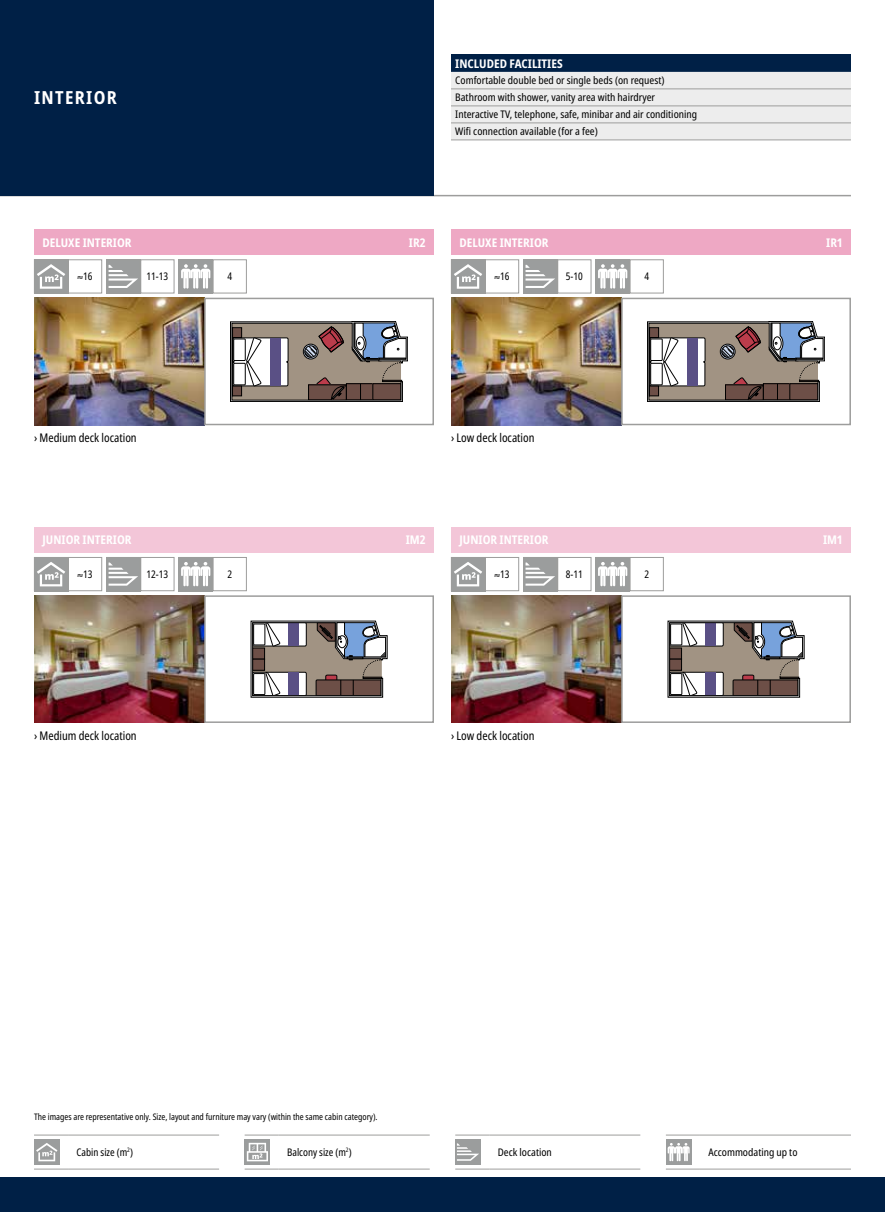
<style>
.page{position:relative;width:885px;height:1212px;background:#fff}
.page>*{position:absolute;margin:0;border:0;box-sizing:border-box;transform-origin:0 0}
.t1{font:700 condensed 18px "Noto Sans";letter-spacing:.075em;color:#fff}
.t2{font:700 condensed 12px "Noto Sans";color:#fff}
.t3{font:condensed 12px "Noto Sans";color:#000;scale:.95 1}
.t4{font:condensed 10.5px/17.1px "Noto Sans";color:#000}
.t5{font:condensed 10.5px "Noto Sans";color:#000;scale:.95 1}
.t6{font:condensed 9px "Noto Sans";color:#000;scale:.95 1}
</style>
<div class="page">
<img style="left:34px;top:298px;width:170px;height:127px">
<img style="left:34px;top:595px;width:170px;height:128px">
<img style="left:451px;top:298px;width:170px;height:127px">
<img style="left:451px;top:595px;width:170px;height:128px">
<svg style="left:230px;top:321px;width:178px;height:81px"></svg>
<div style="left:204px;top:298px;width:230px;height:127px;border:2px solid #9d9d9c"></div>
<svg style="left:251px;top:621px;width:136px;height:76px"></svg>
<div style="left:204px;top:595px;width:230px;height:128px;border:2px solid #9d9d9c"></div>
<svg style="left:647px;top:321px;width:177px;height:81px"></svg>
<div style="left:621px;top:298px;width:229px;height:127px;border:2px solid #9d9d9c"></div>
<svg style="left:667px;top:621px;width:137px;height:76px"></svg>
<div style="left:621px;top:595px;width:229px;height:128px;border:2px solid #9d9d9c"></div>
<hr style="left:0;top:195px;width:850px;height:1px;background:#9d9d9c">
<div style="left:0;top:1178px;width:884px;height:34px;background:#002046"></div>
<div style="left:34px;top:259px;width:34px;height:34px;background:#9b9d9d"></div>
<svg style="left:37px;top:264px;width:28px;height:25px"></svg>
<div style="left:68px;top:259px;width:34px;height:34px;border:1px solid #9d9d9c"></div>
<div style="left:34px;top:557px;width:34px;height:34px;background:#9b9d9d"></div>
<svg style="left:37px;top:562px;width:28px;height:24px"></svg>
<div style="left:68px;top:557px;width:34px;height:34px;border:1px solid #9d9d9c"></div>
<div style="left:451px;top:259px;width:34px;height:34px;background:#9b9d9d"></div>
<svg style="left:454px;top:264px;width:28px;height:25px"></svg>
<div style="left:485px;top:259px;width:34px;height:34px;border:1px solid #9d9d9c"></div>
<div style="left:451px;top:557px;width:34px;height:34px;background:#9b9d9d"></div>
<svg style="left:454px;top:562px;width:28px;height:24px"></svg>
<div style="left:485px;top:557px;width:34px;height:34px;border:1px solid #9d9d9c"></div>
<div style="left:106px;top:259px;width:34px;height:34px;background:#9b9d9d"></div>
<svg style="left:109px;top:265px;width:29px;height:23px"></svg>
<div style="left:140px;top:259px;width:34px;height:34px;border:1px solid #9d9d9c"></div>
<div style="left:106px;top:557px;width:34px;height:34px;background:#9b9d9d"></div>
<svg style="left:109px;top:562px;width:29px;height:24px"></svg>
<div style="left:140px;top:557px;width:34px;height:34px;border:1px solid #9d9d9c"></div>
<div style="left:523px;top:259px;width:34px;height:34px;background:#9b9d9d"></div>
<svg style="left:525px;top:265px;width:30px;height:23px"></svg>
<div style="left:557px;top:259px;width:34px;height:34px;border:1px solid #9d9d9c"></div>
<div style="left:523px;top:557px;width:34px;height:34px;background:#9b9d9d"></div>
<svg style="left:525px;top:562px;width:30px;height:24px"></svg>
<div style="left:557px;top:557px;width:34px;height:34px;border:1px solid #9d9d9c"></div>
<div style="left:179px;top:259px;width:34px;height:34px;background:#9b9d9d"></div>
<svg style="left:181px;top:264px;width:29px;height:25px"></svg>
<div style="left:213px;top:259px;width:34px;height:34px;border:1px solid #9d9d9c"></div>
<div style="left:179px;top:557px;width:34px;height:34px;background:#9b9d9d"></div>
<svg style="left:181px;top:562px;width:29px;height:24px"></svg>
<div style="left:213px;top:557px;width:34px;height:34px;border:1px solid #9d9d9c"></div>
<div style="left:595px;top:259px;width:34px;height:34px;background:#9b9d9d"></div>
<svg style="left:598px;top:264px;width:29px;height:25px"></svg>
<div style="left:629px;top:259px;width:34px;height:34px;border:1px solid #9d9d9c"></div>
<div style="left:595px;top:557px;width:34px;height:34px;background:#9b9d9d"></div>
<svg style="left:598px;top:562px;width:29px;height:24px"></svg>
<div style="left:629px;top:557px;width:34px;height:34px;border:1px solid #9d9d9c"></div>
<hr style="left:884px;top:0;width:1px;height:196px;background:#002046">
<div style="left:0;top:0;width:434px;height:196px;background:#002046"></div>
<div style="left:34px;top:230px;width:400px;height:25px;background:#eea8c4"></div>
<div style="left:34px;top:527px;width:400px;height:26px;background:#f3c6d8"></div>
<div style="left:451px;top:230px;width:399px;height:25px;background:#eea8c4"></div>
<div style="left:451px;top:527px;width:399px;height:26px;background:#f3c6d8"></div>
<div style="left:451px;top:55px;width:399px;height:17px;background:#002046"></div>
<div style="left:451px;top:72px;width:399px;height:68px;background:#ededed"></div>
<hr style="left:451px;top:88px;width:399px;height:1px;background:#9d9d9c">
<hr style="left:451px;top:105px;width:399px;height:1px;background:#9d9d9c">
<hr style="left:451px;top:123px;width:399px;height:1px;background:#9d9d9c">
<hr style="left:451px;top:140px;width:399px;height:1px;background:#9d9d9c">
<hr style="left:34px;top:1135px;width:34px;height:1px;background:#9d9d9c">
<hr style="left:68px;top:1135px;width:151px;height:1px;background:#9d9d9c">
<hr style="left:34px;top:1169px;width:34px;height:1px;background:#9d9d9c">
<hr style="left:68px;top:1169px;width:151px;height:1px;background:#9d9d9c">
<div style="left:34px;top:1139px;width:26px;height:26px;background:#9b9d9d"></div>
<svg style="left:36px;top:1143px;width:21px;height:18px"></svg>
<hr style="left:244px;top:1135px;width:35px;height:1px;background:#9d9d9c">
<hr style="left:279px;top:1135px;width:150px;height:1px;background:#9d9d9c">
<hr style="left:244px;top:1169px;width:35px;height:1px;background:#9d9d9c">
<hr style="left:279px;top:1169px;width:150px;height:1px;background:#9d9d9c">
<svg style="left:244px;top:1139px;width:26px;height:26px"></svg>
<svg style="left:247px;top:1143px;width:21px;height:18px"></svg>
<hr style="left:455px;top:1135px;width:34px;height:1px;background:#9d9d9c">
<hr style="left:489px;top:1135px;width:151px;height:1px;background:#9d9d9c">
<hr style="left:455px;top:1169px;width:34px;height:1px;background:#9d9d9c">
<hr style="left:489px;top:1169px;width:151px;height:1px;background:#9d9d9c">
<div style="left:455px;top:1139px;width:25px;height:26px;background:#9b9d9d"></div>
<svg style="left:457px;top:1143px;width:22px;height:18px"></svg>
<hr style="left:665px;top:1135px;width:34px;height:1px;background:#9d9d9c">
<hr style="left:699px;top:1135px;width:151px;height:1px;background:#9d9d9c">
<hr style="left:665px;top:1169px;width:34px;height:1px;background:#9d9d9c">
<hr style="left:699px;top:1169px;width:151px;height:1px;background:#9d9d9c">
<div style="left:665px;top:1139px;width:26px;height:26px;background:#9b9d9d"></div>
<svg style="left:667px;top:1143px;width:22px;height:18px"></svg>
<h1 class="t1" style="left:34px;top:85px;width:84px">INTERIOR</h1>
<p class="t2" style="left:455px;top:55px;width:109px">INCLUDED FACILITIES</p>
<p class="t4" style="left:455px;top:72px;width:243px">Comfortable double bed or single beds (on request)<br>Bathroom with shower, vanity area with hairdryer Interactive TV, telephone, safe, minibar and air conditioning Wifi connection available (for a fee)</p>
<p class="t2" style="left:43px;top:234px;width:91px">DELUXE INTERIOR</p>
<p class="t2" style="left:409px;top:234px;width:18px">IR2</p>
<p class="t2" style="left:459px;top:234px;width:91px">DELUXE INTERIOR</p>
<p class="t2" style="left:826px;top:234px;width:18px">IR1</p>
<p class="t5" style="left:78px;top:269px;width:17px">≈16</p>
<p class="t5" style="left:146px;top:269px;width:24px">11-13</p>
<p class="t5" style="left:227px;top:269px;width:6px">4</p>
<p class="t5" style="left:494px;top:269px;width:17px">≈16</p>
<p class="t5" style="left:566px;top:269px;width:19px">5-10</p>
<p class="t5" style="left:644px;top:269px;width:6px">4</p>
<p class="t3" style="left:34px;top:430px;width:110px">› Medium deck location</p>
<p class="t3" style="left:451px;top:430px;width:89px">› Low deck location</p>
<p class="t2" style="left:43px;top:531px;width:90px">JUNIOR INTERIOR</p>
<p class="t2" style="left:405px;top:531px;width:21px">IM2</p>
<p class="t2" style="left:459px;top:531px;width:90px">JUNIOR INTERIOR</p>
<p class="t2" style="left:823px;top:531px;width:21px">IM1</p>
<p class="t5" style="left:78px;top:567px;width:17px">≈13</p>
<p class="t5" style="left:146px;top:567px;width:24px">12-13</p>
<p class="t5" style="left:227px;top:567px;width:6px">2</p>
<p class="t5" style="left:494px;top:567px;width:17px">≈13</p>
<p class="t5" style="left:566px;top:567px;width:19px">8-11</p>
<p class="t5" style="left:644px;top:567px;width:6px">2</p>
<p class="t3" style="left:34px;top:727px;width:110px">› Medium deck location</p>
<p class="t3" style="left:451px;top:727px;width:89px">› Low deck location</p>
<p class="t6" style="left:34px;top:1110px;width:363px">The images are representative only. Size, layout and furniture may vary (within the same cabin category).</p>
<p class="t5" style="left:77px;top:1145px;width:61px">Cabin size (m<sup>2</sup>)</p>
<p class="t5" style="left:287px;top:1145px;width:69px">Balcony size (m<sup>2</sup>)</p>
<p class="t4" style="left:497px;top:1144px;width:56px">Deck location</p>
<p class="t4" style="left:708px;top:1144px;width:91px">Accommodating up to</p>
</div>
